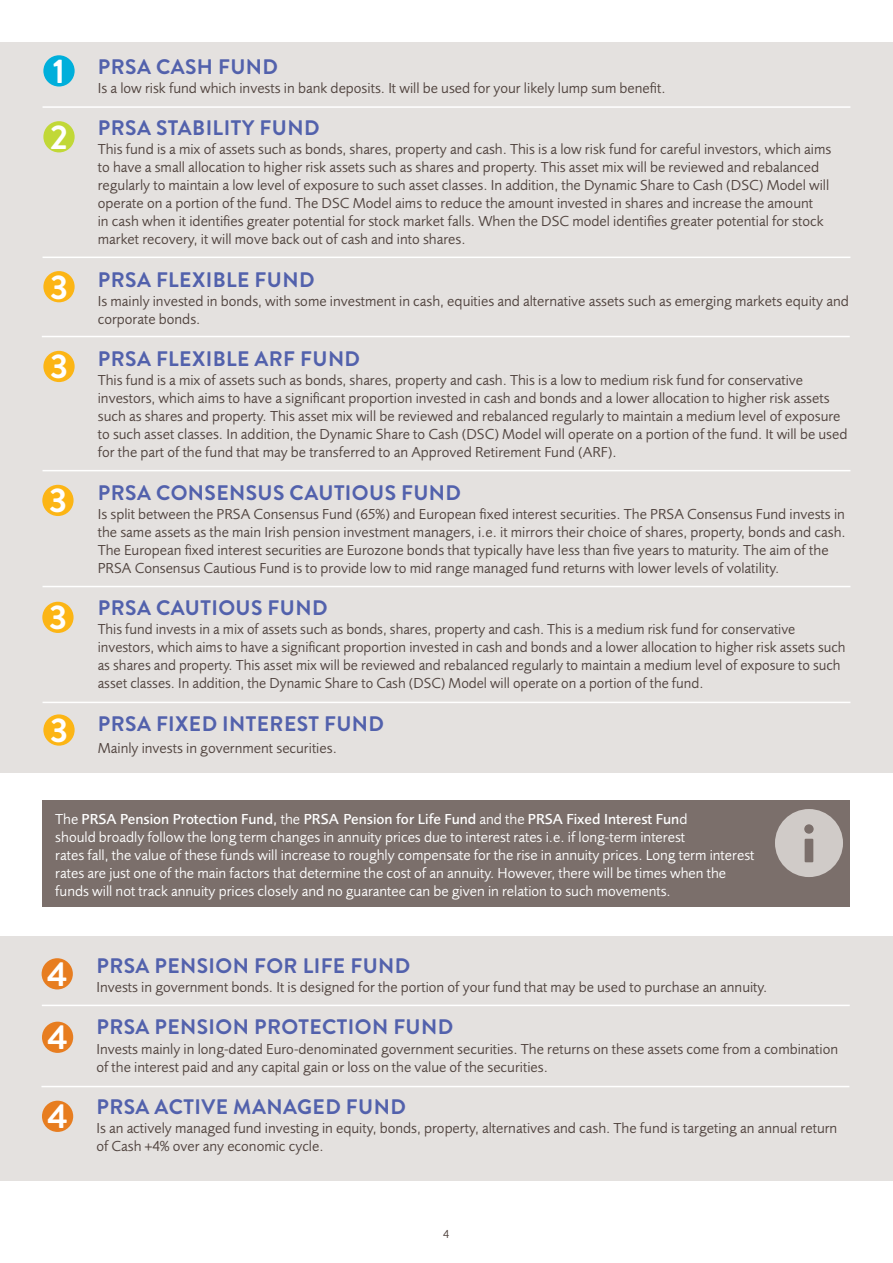
<style>
.page{position:relative;width:893px;height:1263px;background:#fff}
.page>*{position:absolute;margin:0;border:0;box-sizing:border-box;transform-origin:0 0}
.t1{font:700 34.35px/65.8px "Brandon Grotesque";color:#fff}
.t2{font:700 21px "Brandon Grotesque";letter-spacing:.02em;color:#5261ac}
.t3{font:15px/18px "Foundry Sans";color:#51443f}
.t4{font:15px/18px "Foundry Sans";color:#fff}
.t5{font:12px "Foundry Sans";color:#51443f}
.s1{font-weight:500}
</style>
<div class="page">
<div style="left:0;top:43px;width:893px;height:730px;background:#e4e1df"></div>
<hr style="left:43px;top:106px;width:807px;height:2px;background:#fff">
<hr style="left:43px;top:257px;width:807px;height:1px;background:#fff">
<div style="left:43px;top:800px;width:807px;height:107px;background:#7b6f6b"></div>
<svg style="left:775px;top:809px;width:68px;height:68px"></svg>
<hr style="left:43px;top:470px;width:807px;height:1px;background:#fff">
<hr style="left:43px;top:586px;width:807px;height:1px;background:#fff">
<hr style="left:43px;top:702px;width:807px;height:1px;background:#fff">
<div style="left:0;top:936px;width:893px;height:245px;background:#e4e1df"></div>
<hr style="left:42px;top:1005px;width:808px;height:1px;background:#fff">
<hr style="left:41px;top:1086px;width:808px;height:1px;background:#fff">
<hr style="left:42px;top:336px;width:808px;height:1px;background:#fff">
<div style="left:43px;top:271px;width:32px;height:31px;background:#fcb515;border-radius:50%"></div>
<div style="left:43px;top:55px;width:32px;height:32px;background:#00afdb;border-radius:50%"></div>
<div style="left:43px;top:121px;width:32px;height:31px;background:#c1d837;border-radius:50%"></div>
<div style="left:42px;top:485px;width:32px;height:31px;background:#fcb515;border-radius:50%"></div>
<div style="left:43px;top:351px;width:32px;height:31px;background:#fcb515;border-radius:50%"></div>
<div style="left:42px;top:602px;width:32px;height:31px;background:#fcb515;border-radius:50%"></div>
<div style="left:42px;top:958px;width:31px;height:31px;background:#e77d20;border-radius:50%"></div>
<div style="left:42px;top:1022px;width:31px;height:31px;background:#e77d20;border-radius:50%"></div>
<div style="left:42px;top:1101px;width:31px;height:31px;background:#e77d20;border-radius:50%"></div>
<div style="left:43px;top:714px;width:32px;height:32px;background:#fcb515;border-radius:50%"></div>
<h1 class="t1" style="left:50px;top:39px;width:19px">1<br>2</h1>
<h1 class="t1" style="left:50px;top:254px;width:19px">3</h1>
<h1 class="t1" style="left:50px;top:334px;width:19px">3</h1>
<h1 class="t1" style="left:49px;top:468px;width:19px">3</h1>
<h1 class="t1" style="left:49px;top:585px;width:19px">3</h1>
<h1 class="t1" style="left:50px;top:698px;width:19px">3</h1>
<h2 class="t2" style="left:98px;top:52px;width:182px">PRSA CASH FUND</h2>
<p class="t3" style="left:98px;top:79px;width:569px">Is a low risk fund which invests in bank deposits. It will be used for your likely lump sum benefit.</p>
<h2 class="t2" style="left:98px;top:113px;width:223px">PRSA STABILITY FUND</h2>
<p class="t3" style="left:98px;top:141px;width:735px">This fund is a mix of assets such as bonds, shares, property and cash. This is a low risk fund for careful investors, which aims to have a small allocation to higher risk assets such as shares and property. This asset mix will be reviewed and rebalanced regularly to maintain a low level of exposure to such asset classes. In addition, the Dynamic Share to Cash (DSC) Model will operate on a portion of the fund. The DSC Model aims to reduce the amount invested in shares and increase the amount<br>in cash when it identifies greater potential for stock market falls. When the DSC model identifies greater potential for stock market recovery, it will move back out of cash and into shares.</p>
<h2 class="t2" style="left:98px;top:265px;width:218px">PRSA FLEXIBLE FUND</h2>
<p class="t3" style="left:98px;top:292px;width:753px">Is mainly invested in bonds, with some investment in cash, equities and alternative assets such as emerging markets equity and corporate bonds.</p>
<h2 class="t2" style="left:98px;top:344px;width:264px">PRSA FLEXIBLE ARF FUND</h2>
<p class="t3" style="left:98px;top:372px;width:751px">This fund is a mix of assets such as bonds, shares, property and cash. This is a low to medium risk fund for conservative investors, which aims to have a significant proportion invested in cash and bonds and a lower allocation to higher risk assets such as shares and property. This asset mix will be reviewed and rebalanced regularly to maintain a medium level of exposure to such asset classes. In addition, the Dynamic Share to Cash (DSC) Model will operate on a portion of the fund. It will be used for the part of the fund that may be transferred to an Approved Retirement Fund (ARF).</p>
<h2 class="t2" style="left:98px;top:478px;width:365px">PRSA CONSENSUS CAUTIOUS FUND</h2>
<p class="t3" style="left:98px;top:505px;width:749px">Is split between the PRSA Consensus Fund (65%) and European fixed interest securities. The PRSA Consensus Fund invests in the same assets as the main Irish pension investment managers, i.e. it mirrors their choice of shares, property, bonds and cash.<br>The European fixed interest securities are Eurozone bonds that typically have less than five years to maturity. The aim of the PRSA Consensus Cautious Fund is to provide low to mid range managed fund returns with lower levels of volatility.</p>
<h2 class="t2" style="left:98px;top:593px;width:231px">PRSA CAUTIOUS FUND</h2>
<p class="t3" style="left:98px;top:621px;width:749px">This fund invests in a mix of assets such as bonds, shares, property and cash. This is a medium risk fund for conservative investors, which aims to have a significant proportion invested in cash and bonds and a lower allocation to higher risk assets such as shares and property. This asset mix will be reviewed and rebalanced regularly to maintain a medium level of exposure to such asset classes. In addition, the Dynamic Share to Cash (DSC) Model will operate on a portion of the fund.</p>
<h2 class="t2" style="left:98px;top:709px;width:288px">PRSA FIXED INTEREST FUND</h2>
<p class="t3" style="left:98px;top:739px;width:241px">Mainly invests in government securities.</p>
<p class="t4" style="left:55px;top:810px;width:701px">The <span class="s1">PRSA Pension Protection Fund,</span> the <span class="s1">PRSA Pension for Life Fund</span> and the <span class="s1">PRSA Fixed Interest Fun</span>d<br>should broadly follow the long term changes in annuity prices due to interest rates i.e. if long-term interest<br>rates fall, the value of these funds will increase to roughly compensate for the rise in annuity prices. Long term interest rates are just one of the main factors that determine the cost of an annuity. However, there will be times when the funds will not track annuity prices closely and no guarantee can be given in relation to such movements.</p>
<h1 class="t1" style="left:47px;top:943px;width:22px;line-height:63.4px">4<br>4</h1>
<h1 class="t1" style="left:47px;top:1084px;width:22px">4</h1>
<h2 class="t2" style="left:97px;top:951px;width:315px">PRSA PENSION FOR LIFE FUND</h2>
<p class="t3" style="left:96px;top:978px;width:673px">Invests in government bonds. It is designed for the portion of your fund that may be used to purchase an annuity.</p>
<h2 class="t2" style="left:97px;top:1012px;width:358px">PRSA PENSION PROTECTION FUND</h2>
<p class="t3" style="left:96px;top:1040px;width:743px">Invests mainly in long-dated Euro-denominated government securities. The returns on these assets come from a combination of the interest paid and any capital gain or loss on the value of the securities.</p>
<h2 class="t2" style="left:97px;top:1092px;width:311px">PRSA ACTIVE MANAGED FUND</h2>
<p class="t3" style="left:96px;top:1119px;width:742px">Is an actively managed fund investing in equity, bonds, property, alternatives and cash. The fund is targeting an annual return of Cash +4% over any economic cycle.</p>
<p class="t5" style="left:443px;top:1227px;width:8px">4</p>
</div>
